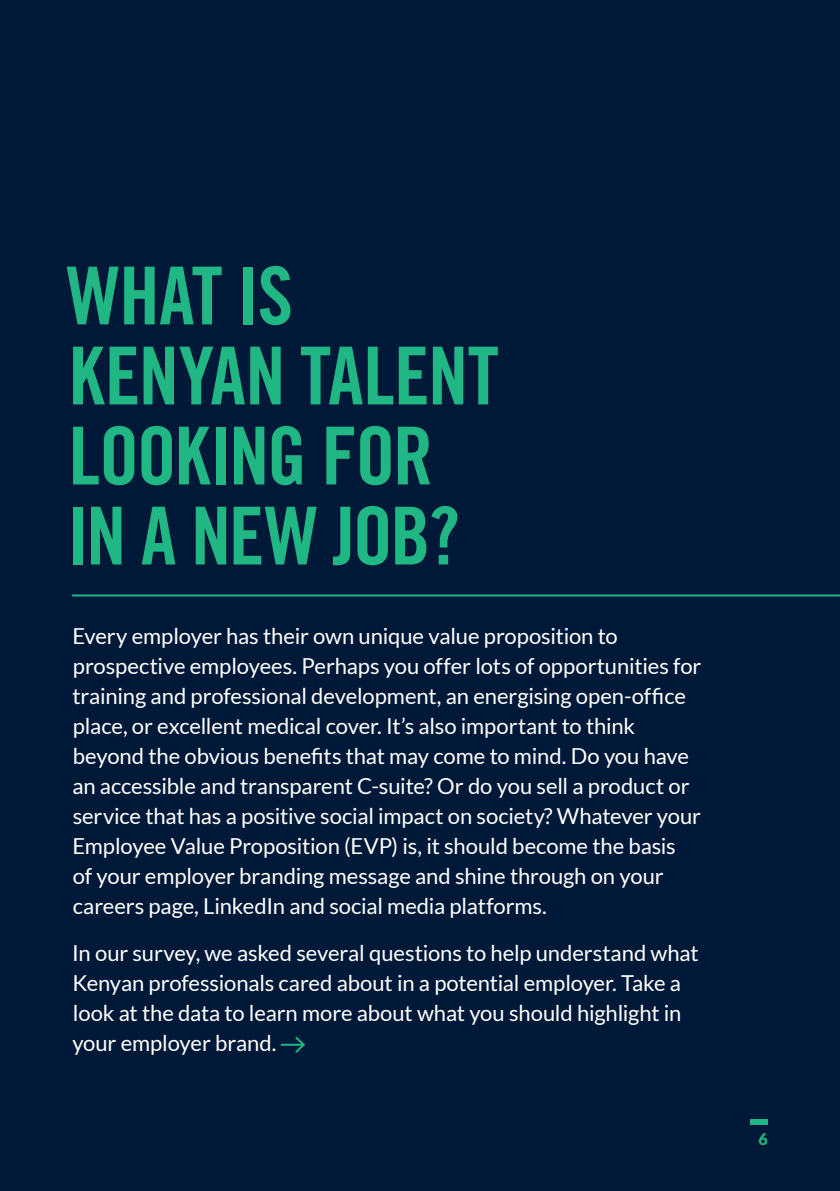
<style>
.page{position:relative;width:840px;height:1191px;background:#fff}
.page>*{position:absolute;margin:0;border:0;box-sizing:border-box;transform-origin:0 0}
.t1{font:80px/80px "Trade Gothic LT Std Bd Cn 20";letter-spacing:-.02em;color:#21b784}
.t2{font:22px/30px "Lato";letter-spacing:-.005em;color:#fff}
.t3{font:900 16px "Lato";color:#21b784}
</style>
<div class="page">
<div style="left:0;top:0;width:839px;height:1191px;background:#001938"></div>
<div style="left:750px;top:1119px;width:17px;height:5px;background:#21b784"></div>
<hr style="left:72px;top:594px;width:767px;height:2px;background:#21b784">
<hr style="left:281px;top:1043px;width:22px;height:2px;background:#21b784">
<svg style="left:293px;top:1036px;width:12px;height:17px"></svg>
<h1 class="t1" style="left:67px;top:255px;width:433px">WHAT IS<br>KENYAN TALENT<br>LOOKING FOR<br>IN A NEW JOB?</h1>
<p class="t2" style="left:72px;top:620px;width:630px">Every employer has their own unique value proposition to prospective employees. Perhaps you offer lots of opportunities for training and professional development, an energising open-office place, or excellent medical cover. It’s also important to think beyond the obvious benefits that may come to mind. Do you have an accessible and transparent C-suite? Or do you sell a product or service that has a positive social impact on society? Whatever your Employee Value Proposition (EVP) is, it should become the basis<br>of your employer branding message and shine through on your careers page, LinkedIn and social media platforms.</p>
<p class="t2" style="left:72px;top:938px;width:627px">In our survey, we asked several questions to help understand what Kenyan professionals cared about in a potential employer. Take a look at the data to learn more about what you should highlight in your employer brand.</p>
<p class="t3" style="left:758px;top:1129px;width:11px">6</p>
</div>
